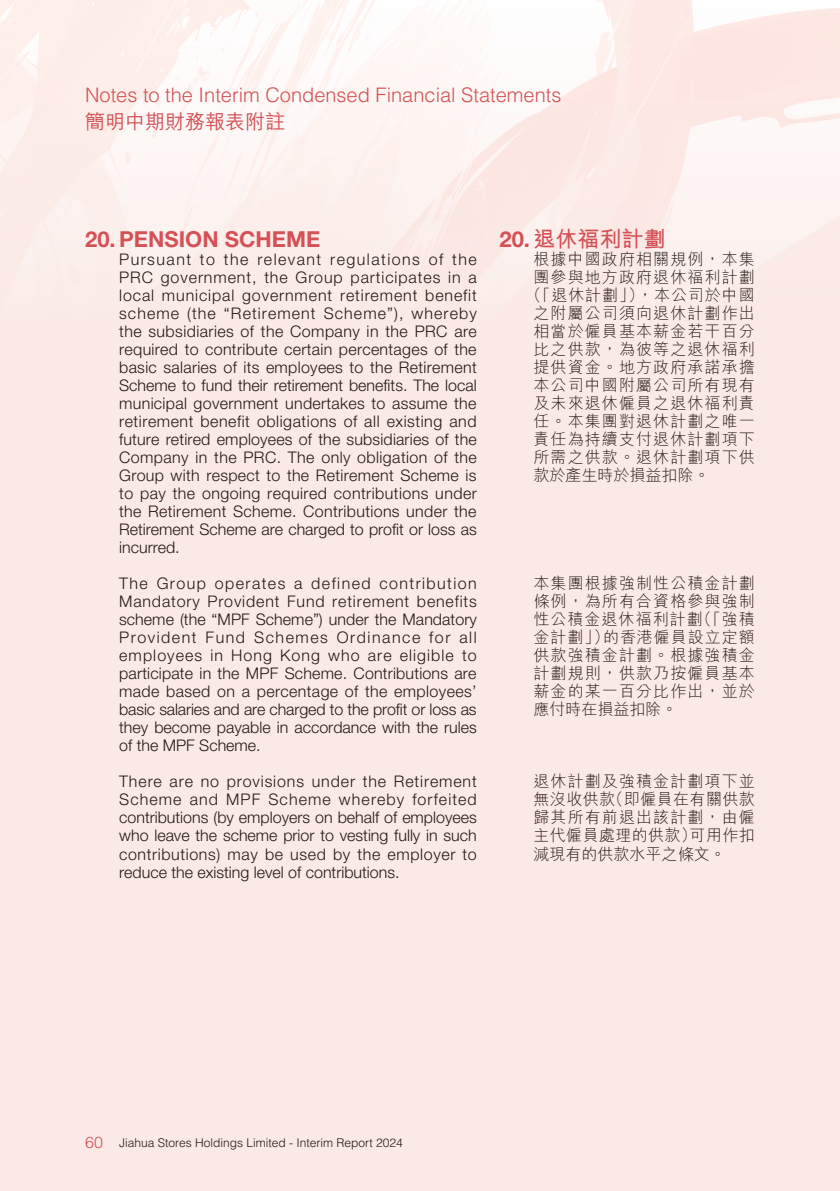
<style>
.page{position:relative;width:840px;height:1191px;background:#fff}
.page>*{position:absolute;margin:0;border:0;box-sizing:border-box;transform-origin:0 0}
.t1{font:700 22px "Helvetica Neue LT Std";color:#d45156}
.t2{font:700 22px "M Hei HK";color:#d45156}
.t3{font:300 20px "Helvetica LT Std";color:#d45156}
.t4{font:500 20px "M Hei HK";color:#d45156}
.t5{font:300 16px/18px "Helvetica Neue LT Std";color:#231916;text-align:justify}
.t6{font:300 16px/18px "M Hei HK";letter-spacing:.07em;color:#231916;text-align:justify}
.t7{font:300 16px "M Hei HK";color:#231916}
.t8{font:300 12px "Helvetica LT Std";color:#231916}
.s1{font-family:"Helvetica Neue LT Std"}
.s2{font-size:16px;color:#d45156}
</style>
<div class="page">
<hr style="left:839px;top:0;width:1px;height:1191px;background:#fae9e5">
<div style="left:0;top:0;width:839px;height:1191px;background:#fae9e5"></div>
<p class="t3" style="left:85px;top:83px;width:477px">Notes to the Interim Condensed Financial Statements</p>
<p class="t4" style="left:85px;top:107px;width:201px">簡明中期財務報表附註</p>
<h1 class="t1" style="left:85px;top:225px;width:236px">20. PENSION SCHEME</h1>
<p class="t5" style="left:119px;top:250px;width:359px">Pursuant to the relevant regulations of the PRC government, the Group participates in a local municipal government retirement benefit scheme (the “Retirement Scheme”), whereby the subsidiaries of the Company in the PRC are required to contribute certain percentages of the basic salaries of its employees to the Retirement Scheme to fund their retirement benefits. The local municipal government undertakes to assume the retirement benefit obligations of all existing and future retired employees of the subsidiaries of the Company in the PRC. The only obligation of the Group with respect to the Retirement Scheme is to pay the ongoing required contributions under the Retirement Scheme. Contributions under the Retirement Scheme are charged to profit or loss as incurred.</p>
<p class="t5" style="left:119px;top:574px;width:359px">The Group operates a defined contribution Mandatory Provident Fund retirement benefits scheme (the “MPF Scheme”) under the Mandatory Provident Fund Schemes Ordinance for all employees in Hong Kong who are eligible to participate in the MPF Scheme. Contributions are made based on a percentage of the employees’ basic salaries and are charged to the profit or loss as they become payable in accordance with the rules of the MPF Scheme.</p>
<p class="t5" style="left:119px;top:772px;width:359px">There are no provisions under the Retirement Scheme and MPF Scheme whereby forfeited contributions (by employers on behalf of employees who leave the scheme prior to vesting fully in such contributions) may be used by the employer to reduce the existing level of contributions.</p>
<h1 class="t2" style="left:499px;top:222px;width:168px"><span class="s1">20.</span> 退休福利計劃</h1>
<p class="t6" style="left:533px;top:250px;width:223px">根據中國政府相關規例，本集</p>
<p class="t6" style="left:533px;top:268px;width:223px">團參與地方政府退休福利計劃</p>
<p class="t6" style="left:525px;top:286px;width:231px">（「退休計劃」），本公司於中國</p>
<p class="t6" style="left:533px;top:304px;width:223px">之附屬公司須向退休計劃作出</p>
<p class="t6" style="left:533px;top:322px;width:223px">相當於僱員基本薪金若干百分</p>
<p class="t6" style="left:533px;top:340px;width:223px">比之供款，為彼等之退休福利</p>
<p class="t6" style="left:533px;top:358px;width:223px">提供資金。地方政府承諾承擔</p>
<p class="t6" style="left:533px;top:376px;width:223px">本公司中國附屬公司所有現有</p>
<p class="t6" style="left:533px;top:394px;width:223px">及未來退休僱員之退休福利責</p>
<p class="t6" style="left:533px;top:412px;width:223px">任。本集團對退休計劃之唯一</p>
<p class="t6" style="left:533px;top:430px;width:223px">責任為持續支付退休計劃項下</p>
<p class="t6" style="left:533px;top:448px;width:223px">所需之供款。退休計劃項下供</p>
<p class="t7" style="left:533px;top:467px;width:177px">款於產生時於損益扣除。</p>
<p class="t6" style="left:533px;top:574px;width:223px">本集團根據強制性公積金計劃條例，為所有合資格參與強制性公積金退休福利計劃（「強積金計劃」）的香港僱員設立定額供款強積金計劃。根據強積金計劃規則，供款乃按僱員基本薪金的某一百分比作出，並於應付時在損益扣除。</p>
<p class="t6" style="left:533px;top:772px;width:223px">退休計劃及強積金計劃項下並無沒收供款（即僱員在有關供款歸其所有前退出該計劃，由僱主代僱員處理的供款）可用作扣減現有的供款水平之條文。</p>
<p class="t8" style="left:85px;top:1135px;width:319px"><span class="s2">60</span> Jiahua Stores Holdings Limited - Interim Report 2024</p>
</div>
